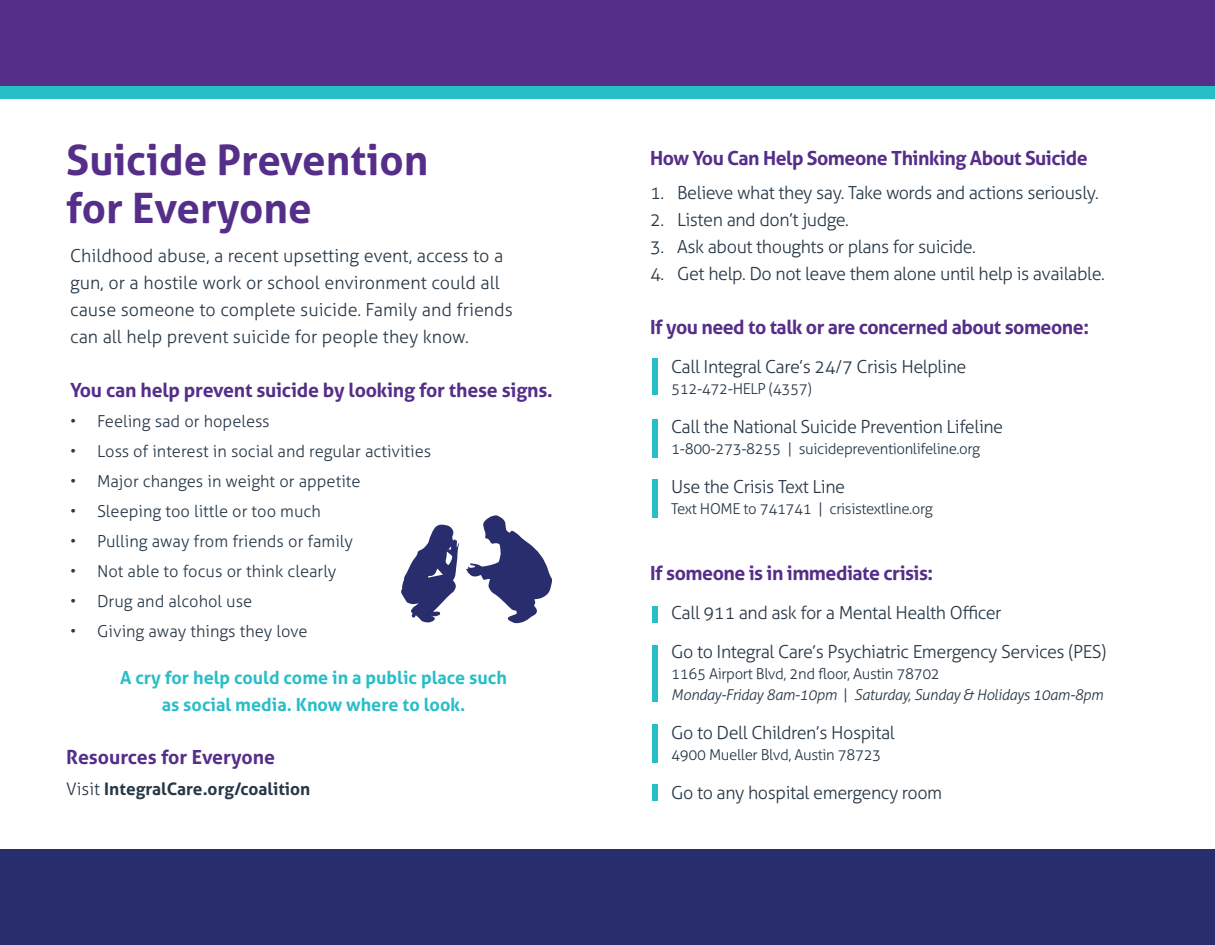
<style>
.page{position:relative;width:1215px;height:945px;background:#fff}
.page>*{position:absolute;margin:0;border:0;box-sizing:border-box;transform-origin:0 0}
.t1{font:700 42px/48px "Aller";color:#552e89}
.Normal_P{font:700 19.5px "Aller";letter-spacing:-.025em;color:#552e89}
.Normal_P-2{font:700 19.5px "Aller";color:#552e89}
.Normal_P-3{font:300 18px "Aller";letter-spacing:-.025em;color:#263746}
.Normal_P-4{font:300 18px/27px "Aller";color:#263746}
.Normal_P-5{font:700 18px/27px "Aller";color:#28bec7;text-align:center}
.Normal_P-6{font:700 17.25px "Aller";color:#263746}
.t2{font:300 16.5px "Aller";color:#263746}
.Normal_P-7{font:300 15px "Aller";letter-spacing:-.025em;color:#263746}
.Normal_P-8{font:italic 300 15px/21px "Aller";letter-spacing:-.025em;color:#263746}
.s1{font-weight:300}
.s2{font-style:normal}
</style>
<div class="page">
<div style="left:0;top:0;width:1215px;height:98px;background:#28bec7"></div>
<div style="left:0;top:0;width:1215px;height:85px;background:#552e89"></div>
<div style="left:0;top:849px;width:1215px;height:96px;background:#282d6e"></div>
<svg style="left:466px;top:515px;width:86px;height:108px"></svg>
<svg style="left:401px;top:524px;width:58px;height:99px"></svg>
<div style="left:653px;top:358px;width:5px;height:37px;background:#28bec7"></div>
<div style="left:653px;top:419px;width:5px;height:39px;background:#28bec7"></div>
<div style="left:653px;top:607px;width:5px;height:16px;background:#28bec7"></div>
<div style="left:653px;top:480px;width:5px;height:38px;background:#28bec7"></div>
<div style="left:653px;top:645px;width:5px;height:57px;background:#28bec7"></div>
<div style="left:653px;top:724px;width:5px;height:38px;background:#28bec7"></div>
<div style="left:653px;top:784px;width:5px;height:16px;background:#28bec7"></div>
<p class="t1" style="left:66px;top:136px;width:364px">Suicide Prevention for Everyone</p>
<p class="Normal_P-4" style="left:70px;top:242px;width:444px">Childhood abuse, a recent upsetting event, access to a gun, or a hostile work or school environment could all cause someone to complete suicide. Family and friends can all help prevent suicide for people they know.</p>
<p class="Normal_P" style="left:70px;top:378px;width:484px">You can help prevent suicide by looking for these signs.</p>
<p class="t2" style="left:70px;top:411px;width:201px">• Feeling sad or hopeless</p>
<p class="t2" style="left:70px;top:441px;width:363px">• Loss of interest in social and regular activities</p>
<p class="t2" style="left:70px;top:471px;width:292px">• Major changes in weight or appetite</p>
<p class="t2" style="left:70px;top:501px;width:252px">• Sleeping too little or too much</p>
<p class="t2" style="left:70px;top:531px;width:285px">• Pulling away from friends or family</p>
<p class="t2" style="left:70px;top:561px;width:268px">• Not able to focus or think clearly</p>
<p class="t2" style="left:70px;top:591px;width:184px">• Drug and alcohol use</p>
<p class="t2" style="left:70px;top:621px;width:239px">• Giving away things they love</p>
<p class="Normal_P-5" style="left:120px;top:664px;width:388px">A cry for help could come in a public place such as social media. Know where to look.</p>
<p class="Normal_P-2" style="left:66px;top:745px;width:210px">Resources for Everyone</p>
<p class="Normal_P-6" style="left:66px;top:779px;width:246px"><span class="s1">Visit</span> IntegralCare.org/coalition</p>
<p class="Normal_P" style="left:650px;top:146px;width:439px">How You Can Help Someone Thinking About Suicide</p>
<p class="Normal_P-3" style="left:650px;top:182px;width:450px">1. Believe what they say. Take words and actions seriously.</p>
<p class="Normal_P-3" style="left:650px;top:209px;width:200px">2. Listen and don’t judge.</p>
<p class="Normal_P-3" style="left:650px;top:236px;width:327px">3. Ask about thoughts or plans for suicide.</p>
<p class="Normal_P-3" style="left:650px;top:263px;width:456px">4. Get help. Do not leave them alone until help is available.</p>
<p class="Normal_P" style="left:650px;top:316px;width:440px">If you need to talk or are concerned about someone:</p>
<p class="Normal_P-3" style="left:671px;top:356px;width:297px">Call Integral Care’s 24/7 Crisis Helpline</p>
<p class="Normal_P-7" style="left:671px;top:380px;width:142px">512-472-HELP (4357)</p>
<p class="Normal_P-3" style="left:671px;top:416px;width:334px">Call the National Suicide Prevention Lifeline</p>
<p class="Normal_P-7" style="left:671px;top:440px;width:310px">1-800-273-8255 | suicidepreventionlifeline.org</p>
<p class="Normal_P-3" style="left:671px;top:476px;width:176px">Use the Crisis Text Line</p>
<p class="Normal_P-7" style="left:671px;top:500px;width:263px">Text HOME to 741741 | crisistextline.org</p>
<p class="Normal_P" style="left:650px;top:562px;width:285px">If someone is in immediate crisis:</p>
<p class="Normal_P-3" style="left:671px;top:602px;width:332px">Call 911 and ask for a Mental Health Officer</p>
<p class="Normal_P-3" style="left:671px;top:641px;width:437px">Go to Integral Care’s Psychiatric Emergency Services (PES)</p>
<p class="Normal_P-8" style="left:671px;top:664px;width:434px"><span class="s2">1165 Airport Blvd, 2nd floor, Austin 78702<br></span>Monday-Friday 8am-10pm <span class="s2">|</span> Saturday, Sunday &amp; Holidays 10am-8pm</p>
<p class="Normal_P-3" style="left:671px;top:722px;width:225px">Go to Dell Children’s Hospital</p>
<p class="Normal_P-7" style="left:671px;top:746px;width:212px">4900 Mueller Blvd, Austin 78723</p>
<p class="Normal_P-3" style="left:671px;top:782px;width:273px">Go to any hospital emergency room</p>
</div>
